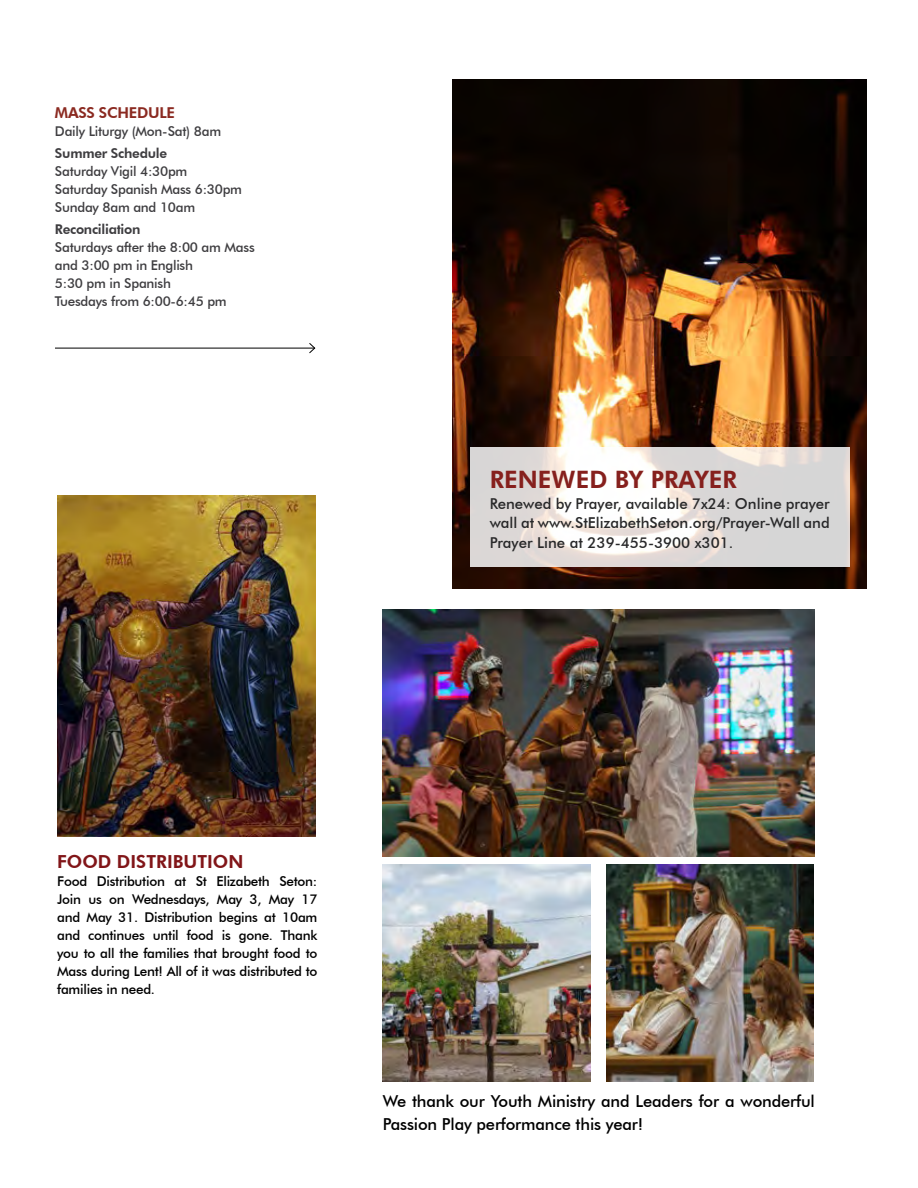
<style>
.page{position:relative;width:918px;height:1188px;background:#fff}
.page>*{position:absolute;margin:0;border:0;box-sizing:border-box;transform-origin:0 0}
.t1{font:800 24px "Futura BT";color:#86201d}
.t2{font:800 18px "Futura BT";color:#811518}
.t3{font:500 16.5px/22.5px "Futura BT";letter-spacing:-.01em;color:#000}
.t4{font:500 15px/19.5px "Futura BT";color:#282829;text-align:justify}
.t5{font:800 15px "Futura BT";letter-spacing:-.02em;color:#8b2a21}
.t6{font:500 13.5px/18px "Futura BT";letter-spacing:-.02em;color:#000;text-align:justify}
.t7{font:500 13.5px/18px "Futura BT";letter-spacing:-.02em;color:#3e3d40}
.t8{font:800 13.5px "Futura BT";letter-spacing:-.02em;color:#3e3d40}
</style>
<div class="page">
<hr style="left:55px;top:348px;width:260px;height:1px;background:#000">
<svg style="left:308px;top:343px;width:8px;height:11px"></svg>
<img style="left:453px;top:80px;width:414px;height:508px">
<img style="left:57px;top:495px;width:258px;height:342px">
<svg style="left:470px;top:447px;width:380px;height:120px;fill:#dcd7d6"></svg>
<img style="left:383px;top:609px;width:432px;height:247px">
<img style="left:383px;top:864px;width:208px;height:218px">
<img style="left:607px;top:864px;width:207px;height:218px">
<p class="t5" style="left:55px;top:103px;width:122px">MASS SCHEDULE</p>
<p class="t7" style="left:55px;top:122px;width:168px">Daily Liturgy (Mon-Sat) 8am</p>
<p class="t8" style="left:55px;top:145px;width:114px">Summer Schedule</p>
<p class="t7" style="left:55px;top:162px;width:189px">Saturday Vigil 4:30pm<br>Saturday Spanish Mass 6:30pm<br>Sunday 8am and 10am</p>
<p class="t8" style="left:55px;top:221px;width:87px">Reconciliation</p>
<p class="t7" style="left:55px;top:238px;width:201px">Saturdays after the 8:00 am Mass and 3:00 pm in English<br>5:30 pm in Spanish<br>Tuesdays from 6:00-6:45 pm</p>
<h1 class="t1" style="left:490px;top:465px;width:249px">RENEWED BY PRAYER</h1>
<p class="t4" style="left:490px;top:493px;width:342px">Renewed by Prayer, available 7x24: Online prayer wall at www.StElizabethSeton.org/Prayer-Wall and Prayer Line at 239-455-3900 x301.</p>
<h2 class="t2" style="left:57px;top:851px;width:188px">FOOD DISTRIBUTION</h2>
<p class="t6" style="left:57px;top:872px;width:262px">Food Distribution at St Elizabeth Seton:<br>Join us on Wednesdays, May 3, May 17 and May 31. Distribution begins at 10am and continues until food is gone. Thank you to all the families that brought food to Mass during Lent! All of it was distributed to families in need.</p>
<p class="t3" style="left:383px;top:1090px;width:434px">We thank our Youth Ministry and Leaders for a wonderful<br>Passion Play performance this year!</p>
</div>
